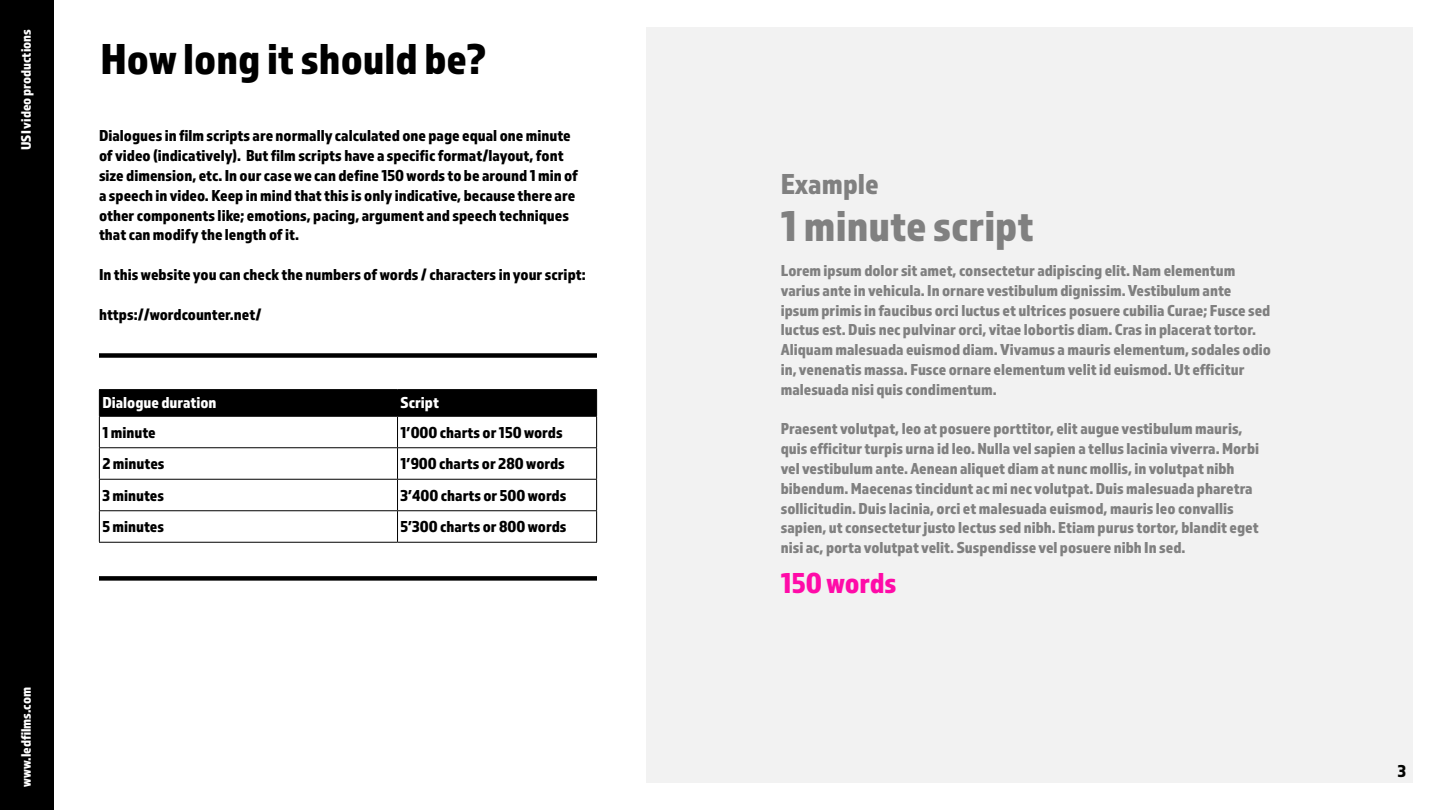
<style>
.page{position:relative;width:1440px;height:810px;background:#fff}
.page>*{position:absolute;margin:0;border:0;box-sizing:border-box;transform-origin:0 0}
.t1{font:45px "Almaq Refined";color:#000}
.t2{font:45px "Almaq Refined";color:#808080}
.t3{font:30px "Almaq Refined";color:#ff0ba8}
.t4{font:30px "Almaq Refined";color:#808080}
.t5{font:18px "Almaq Refined";color:#040503}
.t6{font:16.5px/19.8px "Almaq Refined";color:#808080}
.t7{font:16.5px/19.8px "Almaq Refined";color:#000}
.t8{font:16.5px "Almaq Refined";color:#fff}
.t9{font:14.25px "Almaq Refined";color:#fff}
</style>
<div class="page">
<div style="left:99px;top:353px;width:498px;height:5px;background:#000"></div>
<div style="left:99px;top:576px;width:498px;height:5px;background:#000"></div>
<div style="left:646px;top:27px;width:767px;height:756px;background:#f2f2f2"></div>
<hr style="left:99px;top:389px;width:299px;height:1px;background:#000">
<hr style="left:398px;top:389px;width:199px;height:1px;background:#000">
<div style="left:99px;top:390px;width:498px;height:26px;background:#000"></div>
<hr style="left:99px;top:416px;width:299px;height:1px;background:#000">
<hr style="left:99px;top:417px;width:1px;height:30px;background:#000">
<hr style="left:398px;top:416px;width:199px;height:1px;background:#000">
<hr style="left:397px;top:417px;width:1px;height:30px;background:#000">
<hr style="left:596px;top:417px;width:1px;height:30px;background:#000">
<hr style="left:99px;top:447px;width:299px;height:1px;background:#000">
<hr style="left:99px;top:448px;width:1px;height:31px;background:#000">
<hr style="left:398px;top:447px;width:199px;height:1px;background:#000">
<hr style="left:397px;top:448px;width:1px;height:31px;background:#000">
<hr style="left:596px;top:448px;width:1px;height:31px;background:#000">
<hr style="left:99px;top:479px;width:299px;height:1px;background:#000">
<hr style="left:99px;top:480px;width:1px;height:30px;background:#000">
<hr style="left:398px;top:479px;width:199px;height:1px;background:#000">
<hr style="left:397px;top:480px;width:1px;height:30px;background:#000">
<hr style="left:596px;top:480px;width:1px;height:30px;background:#000">
<hr style="left:99px;top:510px;width:299px;height:1px;background:#000">
<hr style="left:99px;top:511px;width:1px;height:31px;background:#000">
<hr style="left:398px;top:510px;width:199px;height:1px;background:#000">
<hr style="left:397px;top:511px;width:1px;height:31px;background:#000">
<hr style="left:596px;top:511px;width:1px;height:31px;background:#000">
<hr style="left:99px;top:542px;width:299px;height:1px;background:#000">
<hr style="left:398px;top:542px;width:199px;height:1px;background:#000">
<div style="left:0;top:0;width:54px;height:810px;background:#000"></div>
<p class="t9" style="left:18px;top:150px;width:122px;rotate:-90deg">USI video productions</p>
<p class="t9" style="left:18px;top:787px;width:101px;rotate:-90deg">www.ledfilms.com</p>
<p class="t1" style="left:100px;top:32px;width:387px">How long it should be?</p>
<p class="t7" style="left:99px;top:125px;width:481px">Dialogues in film scripts are normally calculated one page equal one minute of video (indicatively). But film scripts have a specific format/layout, font size dimension, etc. In our case we can define 150 words to be around 1 min of a speech in video. Keep in mind that this is only indicative, because there are other components like; emotions, pacing, argument and speech techniques that can modify the length of it.</p>
<p class="t7" style="left:99px;top:264px;width:488px">In this website you can check the numbers of words / characters in your script:</p>
<p class="t7" style="left:99px;top:304px;width:164px">https://wordcounter.net/</p>
<p class="t8" style="left:102px;top:393px;width:116px">Dialogue duration</p>
<p class="t8" style="left:401px;top:393px;width:40px">Script</p>
<p class="t7" style="left:102px;top:422px;width:55px">1 minute</p>
<p class="t7" style="left:401px;top:422px;width:164px">1’000 charts or 150 words</p>
<p class="t7" style="left:102px;top:453px;width:64px">2 minutes</p>
<p class="t7" style="left:401px;top:453px;width:166px">1’900 charts or 280 words</p>
<p class="t7" style="left:102px;top:485px;width:63px">3 minutes</p>
<p class="t7" style="left:401px;top:485px;width:167px">3’400 charts or 500 words</p>
<p class="t7" style="left:102px;top:516px;width:63px">5 minutes</p>
<p class="t7" style="left:401px;top:516px;width:167px">5’300 charts or 800 words</p>
<p class="t4" style="left:781px;top:166px;width:100px">Example</p>
<p class="t2" style="left:781px;top:199px;width:255px">1 minute script</p>
<p class="t6" style="left:781px;top:260px;width:492px">Lorem ipsum dolor sit amet, consectetur adipiscing elit. Nam elementum varius ante in vehicula. In ornare vestibulum dignissim. Vestibulum ante ipsum primis in faucibus orci luctus et ultrices posuere cubilia Curae; Fusce sed luctus est. Duis nec pulvinar orci, vitae lobortis diam. Cras in placerat tortor.<br>Aliquam malesuada euismod diam. Vivamus a mauris elementum, sodales odio in, venenatis massa. Fusce ornare elementum velit id euismod. Ut efficitur malesuada nisi quis condimentum.</p>
<p class="t6" style="left:781px;top:418px;width:480px">Praesent volutpat, leo at posuere porttitor, elit augue vestibulum mauris, quis efficitur turpis urna id leo. Nulla vel sapien a tellus lacinia viverra. Morbi vel vestibulum ante. Aenean aliquet diam at nunc mollis, in volutpat nibh bibendum. Maecenas tincidunt ac mi nec volutpat. Duis malesuada pharetra sollicitudin. Duis lacinia, orci et malesuada euismod, mauris leo convallis sapien, ut consectetur justo lectus sed nibh. Etiam purus tortor, blandit eget nisi ac, porta volutpat velit. Suspendisse vel posuere nibh In sed.</p>
<p class="t3" style="left:781px;top:564px;width:117px">150 words</p>
<p class="t5" style="left:1398px;top:760px;width:10px">3</p>
</div>
